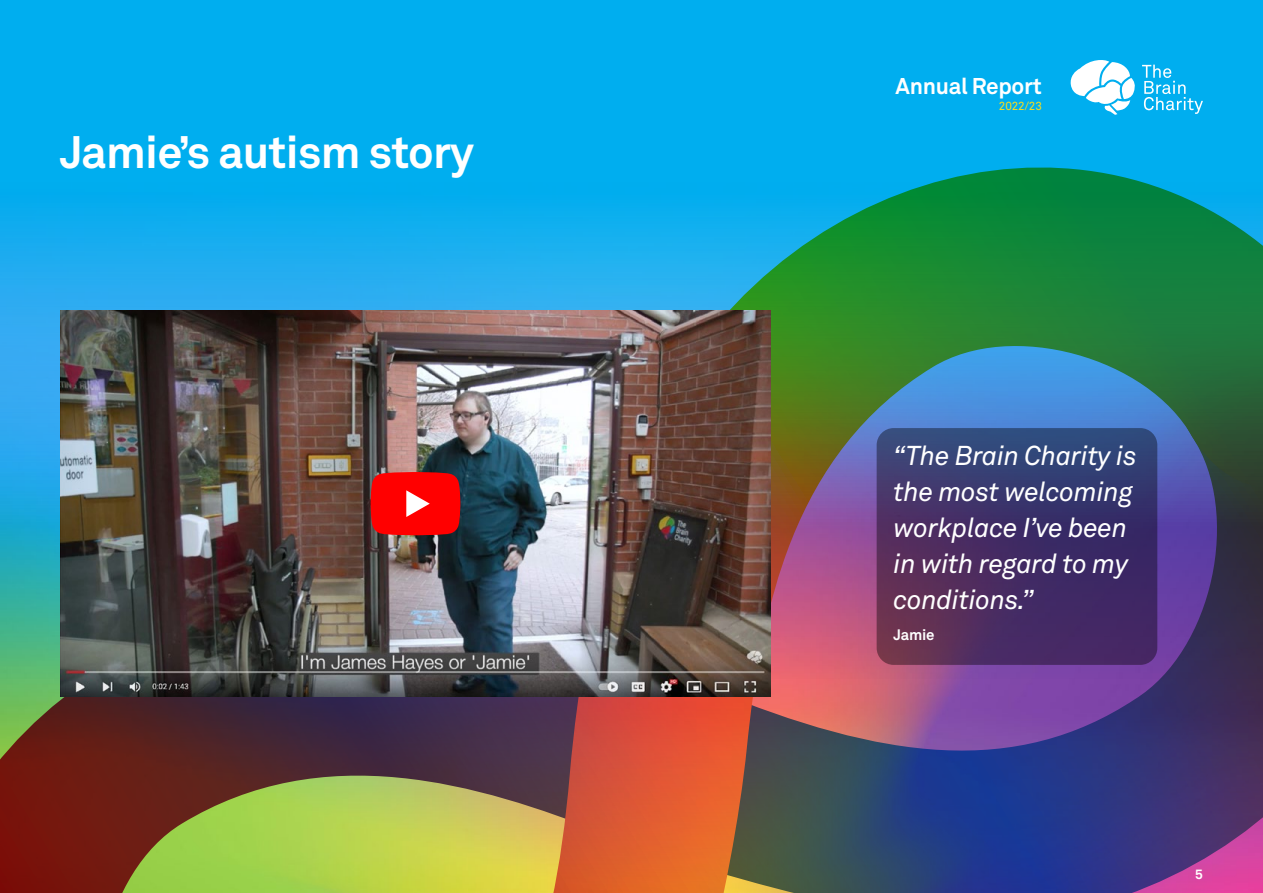
<style>
.page{position:relative;width:1263px;height:893px;background:#fff}
.page>*{position:absolute;margin:0;border:0;box-sizing:border-box;transform-origin:0 0}
.t1{font:700 45px "Akkurat";letter-spacing:-.015em;color:#fff}
.t2{font:italic 27px/36px "Akkurat";letter-spacing:-.015em;color:#fff}
.t3{font:700 22.5px "Akkurat";letter-spacing:-.015em;color:#fff}
.t4{font:700 15px "Akkurat";letter-spacing:-.015em;color:#fff}
.t5{font:700 13.5px "Akkurat";color:#fff}
.t6{font:11.7px "Akkurat";letter-spacing:-.015em;color:#ffde17}
</style>
<div class="page">
<div style="left:0;top:0;width:1263px;height:679px;background:#00aeef"></div>
<svg style="left:1070px;top:60px;width:65px;height:25px"></svg>
<svg style="left:1142px;top:65px;width:43px;height:20px"></svg>
<img style="left:0;top:85px;width:1263px;height:808px">
<img style="left:60px;top:310px;width:711px;height:387px">
<svg style="left:371px;top:472px;width:89px;height:63px;background:#f51212"></svg>
<svg style="left:877px;top:428px;width:280px;height:237px;background:#433267"></svg>
<h1 class="t1" style="left:60px;top:123px;width:416px">Jamie’s autism story</h1>
<p class="t3" style="left:896px;top:72px;width:148px">Annual Report</p>
<p class="t6" style="left:999px;top:99px;width:44px">2022/23</p>
<p class="t2" style="left:894px;top:438px;width:245px">“The Brain Charity is the most welcoming workplace I’ve been in with regard to my conditions.”</p>
<p class="t4" style="left:894px;top:625px;width:42px">Jamie</p>
<p class="t5" style="left:1195px;top:866px;width:9px">5</p>
</div>
